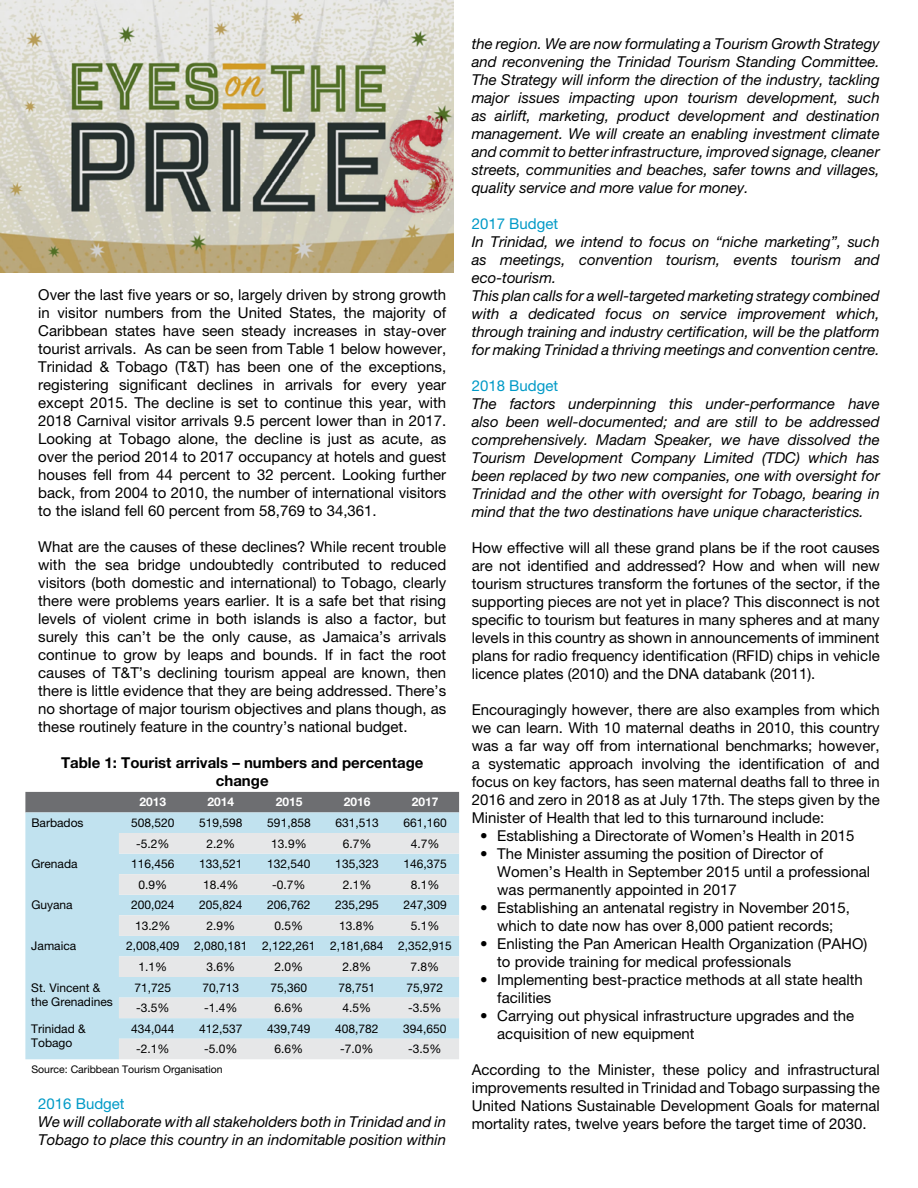
<style>
.page{position:relative;width:918px;height:1188px;background:#fff}
.page>*{position:absolute;margin:0;border:0;box-sizing:border-box;transform-origin:0 0}
.t1{font:15px/18px "Helvetica Neue LT Pro";color:#000;text-align:justify}
.t2{font:italic 15px/18px "Helvetica Neue LT Pro";color:#000}
.t3{font:700 15px/18px "Helvetica Neue LT Pro";color:#000;text-align:center}
.t4{font:15px "Helvetica Neue LT Pro";color:#009ac7}
.t5{font:12px/14.4px "Helvetica Neue LT Pro";color:#000}
.t6{font:700 12px "Helvetica Neue LT Pro";color:#fff}
.t7{font:10.5px "Helvetica Neue LT Pro";color:#000}
</style>
<div class="page">
<div style="left:25px;top:792px;width:434px;height:20px;background:#6d6e71"></div>
<div style="left:25px;top:812px;width:434px;height:247px;background:#c1e2ef"></div>
<svg style="left:119px;top:833px;width:340px;height:226px;fill:#e6e7e8"></svg>
<img style="left:0;top:0;width:454px;height:272px">
<img style="left:375px;top:116px;width:79px;height:106px">
<p class="t1" style="left:38px;top:285px;width:410px">Over the last five years or so, largely driven by strong growth in visitor numbers from the United States, the majority of Caribbean states have seen steady increases in stay-over tourist arrivals. As can be seen from Table 1 below however, Trinidad &amp; Tobago (T&amp;T) has been one of the exceptions, registering significant declines in arrivals for every year except 2015. The decline is set to continue this year, with 2018 Carnival visitor arrivals 9.5 percent lower than in 2017.<br>Looking at Tobago alone, the decline is just as acute, as over the period 2014 to 2017 occupancy at hotels and guest houses fell from 44 percent to 32 percent. Looking further back, from 2004 to 2010, the number of international visitors to the island fell 60 percent from 58,769 to 34,361.</p>
<p class="t1" style="left:38px;top:537px;width:410px">What are the causes of these declines? While recent trouble with the sea bridge undoubtedly contributed to reduced visitors (both domestic and international) to Tobago, clearly there were problems years earlier. It is a safe bet that rising levels of violent crime in both islands is also a factor, but surely this can’t be the only cause, as Jamaica’s arrivals continue to grow by leaps and bounds. If in fact the root causes of T&amp;T’s declining tourism appeal are known, then there is little evidence that they are being addressed. There’s no shortage of major tourism objectives and plans though, as these routinely feature in the country’s national budget.</p>
<p class="t3" style="left:61px;top:753px;width:364px">Table 1: Tourist arrivals – numbers and percentage change</p>
<p class="t6" style="left:140px;top:795px;width:28px">2013</p>
<p class="t6" style="left:208px;top:795px;width:28px">2014</p>
<p class="t6" style="left:276px;top:795px;width:28px">2015</p>
<p class="t6" style="left:344px;top:795px;width:28px">2016</p>
<p class="t6" style="left:412px;top:795px;width:28px">2017</p>
<p class="t5" style="left:31px;top:815px;width:54px">Barbados</p>
<p class="t5" style="left:131px;top:815px;width:45px">508,520</p>
<p class="t5" style="left:199px;top:815px;width:45px">519,598</p>
<p class="t5" style="left:267px;top:815px;width:45px">591,858</p>
<p class="t5" style="left:335px;top:815px;width:45px">631,513</p>
<p class="t5" style="left:403px;top:815px;width:45px">661,160</p>
<p class="t5" style="left:136px;top:836px;width:35px">-5.2%</p>
<p class="t5" style="left:207px;top:836px;width:30px">2.2%</p>
<p class="t5" style="left:271px;top:836px;width:37px">13.9%</p>
<p class="t5" style="left:343px;top:836px;width:30px">6.7%</p>
<p class="t5" style="left:411px;top:836px;width:30px">4.7%</p>
<p class="t5" style="left:31px;top:857px;width:48px">Grenada</p>
<p class="t5" style="left:131px;top:857px;width:45px">116,456</p>
<p class="t5" style="left:199px;top:857px;width:45px">133,521</p>
<p class="t5" style="left:267px;top:857px;width:45px">132,540</p>
<p class="t5" style="left:335px;top:857px;width:45px">135,323</p>
<p class="t5" style="left:403px;top:857px;width:45px">146,375</p>
<p class="t5" style="left:139px;top:877px;width:30px">0.9%</p>
<p class="t5" style="left:203px;top:877px;width:37px">18.4%</p>
<p class="t5" style="left:272px;top:877px;width:35px">-0.7%</p>
<p class="t5" style="left:343px;top:877px;width:30px">2.1%</p>
<p class="t5" style="left:411px;top:877px;width:30px">8.1%</p>
<p class="t5" style="left:31px;top:898px;width:43px">Guyana</p>
<p class="t5" style="left:131px;top:898px;width:45px">200,024</p>
<p class="t5" style="left:199px;top:898px;width:45px">205,824</p>
<p class="t5" style="left:267px;top:898px;width:45px">206,762</p>
<p class="t5" style="left:335px;top:898px;width:45px">235,295</p>
<p class="t5" style="left:403px;top:898px;width:45px">247,309</p>
<p class="t5" style="left:135px;top:918px;width:37px">13.2%</p>
<p class="t5" style="left:207px;top:918px;width:30px">2.9%</p>
<p class="t5" style="left:275px;top:918px;width:30px">0.5%</p>
<p class="t5" style="left:339px;top:918px;width:37px">13.8%</p>
<p class="t5" style="left:411px;top:918px;width:30px">5.1%</p>
<p class="t5" style="left:31px;top:939px;width:46px">Jamaica</p>
<p class="t5" style="left:139px;top:936px;width:315px;line-height:20.5px;text-indent:-12px">2,008,409 2,080,181 2,122,261 2,181,684 2,352,915<br>1.1%</p>
<p class="t5" style="left:207px;top:959px;width:30px">3.6%</p>
<p class="t5" style="left:275px;top:959px;width:30px">2.0%</p>
<p class="t5" style="left:343px;top:959px;width:30px">2.8%</p>
<p class="t5" style="left:411px;top:959px;width:30px">7.8%</p>
<p class="t5" style="left:31px;top:980px;width:83px">St. Vincent &amp; the Grenadines</p>
<p class="t5" style="left:135px;top:980px;width:38px">71,725</p>
<p class="t5" style="left:203px;top:980px;width:38px">70,713</p>
<p class="t5" style="left:271px;top:980px;width:38px">75,360</p>
<p class="t5" style="left:339px;top:980px;width:38px">78,751</p>
<p class="t5" style="left:407px;top:980px;width:38px">75,972</p>
<p class="t5" style="left:136px;top:1001px;width:35px">-3.5%</p>
<p class="t5" style="left:204px;top:1001px;width:35px">-1.4%</p>
<p class="t5" style="left:275px;top:1001px;width:30px">6.6%</p>
<p class="t5" style="left:343px;top:1001px;width:30px">4.5%</p>
<p class="t5" style="left:408px;top:1001px;width:35px">-3.5%</p>
<p class="t5" style="left:31px;top:1021px;width:56px">Trinidad &amp;<br>Tobago</p>
<p class="t5" style="left:131px;top:1021px;width:45px">434,044</p>
<p class="t5" style="left:199px;top:1021px;width:45px">412,537</p>
<p class="t5" style="left:267px;top:1021px;width:45px">439,749</p>
<p class="t5" style="left:335px;top:1021px;width:45px">408,782</p>
<p class="t5" style="left:403px;top:1021px;width:45px">394,650</p>
<p class="t5" style="left:136px;top:1042px;width:35px">-2.1%</p>
<p class="t5" style="left:204px;top:1042px;width:35px">-5.0%</p>
<p class="t5" style="left:275px;top:1042px;width:30px">6.6%</p>
<p class="t5" style="left:340px;top:1042px;width:35px">-7.0%</p>
<p class="t5" style="left:408px;top:1042px;width:35px">-3.5%</p>
<p class="t7" style="left:31px;top:1063px;width:193px">Source: Caribbean Tourism Organisation</p>
<p class="t4" style="left:38px;top:1095px;width:88px">2016 Budget</p>
<p class="t2" style="left:38px;top:1112px;width:410px">We will collaborate with all stakeholders both in Trinidad and in<br>Tobago to place this country in an indomitable position within</p>
<p class="t2" style="left:472px;top:34px;width:409px;text-align:justify">the region. We are now formulating a Tourism Growth Strategy and reconvening the Trinidad Tourism Standing Committee.<br>The Strategy will inform the direction of the industry, tackling major issues impacting upon tourism development, such as airlift, marketing, product development and destination management. We will create an enabling investment climate and commit to better infrastructure, improved signage, cleaner streets, communities and beaches, safer towns and villages, quality service and more value for money.</p>
<p class="t4" style="left:472px;top:215px;width:88px">2017 Budget</p>
<p class="t2" style="left:472px;top:232px;width:410px">In Trinidad, we intend to focus on “niche marketing”, such as meetings, convention tourism, events tourism and eco‑tourism.<br>This plan calls for a well-targeted marketing strategy combined with a dedicated focus on service improvement which, through training and industry certification, will be the platform for making Trinidad a thriving meetings and convention centre.</p>
<p class="t4" style="left:472px;top:377px;width:88px">2018 Budget</p>
<p class="t2" style="left:472px;top:394px;width:410px;text-align:justify">The factors underpinning this under-performance have also been well-documented; and are still to be addressed comprehensively. Madam Speaker, we have dissolved the Tourism Development Company Limited (TDC) which has been replaced by two new companies, one with oversight for Trinidad and the other with oversight for Tobago, bearing in mind that the two destinations have unique characteristics.</p>
<p class="t1" style="left:472px;top:538px;width:410px">How effective will all these grand plans be if the root causes are not identified and addressed? How and when will new tourism structures transform the fortunes of the sector, if the supporting pieces are not yet in place? This disconnect is not specific to tourism but features in many spheres and at many levels in this country as shown in announcements of imminent plans for radio frequency identification (RFID) chips in vehicle licence plates (2010) and the DNA databank (2011).</p>
<p class="t1" style="left:472px;top:700px;width:410px">Encouragingly however, there are also examples from which we can learn. With 10 maternal deaths in 2010, this country was a far way off from international benchmarks; however, a systematic approach involving the identification of and focus on key factors, has seen maternal deaths fall to three in 2016 and zero in 2018 as at July 17th. The steps given by the Minister of Health that led to this turnaround include:</p>
<p class="t1" style="left:480px;top:826px;width:376px">• Establishing a Directorate of Women’s Health in 2015</p>
<p class="t1" style="left:497px;top:844px;width:374px;text-align:left;text-indent:-17px">• The Minister assuming the position of Director of<br>Women’s Health in September 2015 until a professional was permanently appointed in 2017</p>
<p class="t1" style="left:480px;top:898px;width:371px;text-align:center">• Establishing an antenatal registry in November 2015, which to date now has over 8,000 patient records;</p>
<p class="t1" style="left:497px;top:934px;width:372px;text-indent:-17px">• Enlisting the Pan American Health Organization (PAHO) to provide training for medical professionals</p>
<p class="t1" style="left:497px;top:970px;width:367px;text-indent:-17px">• Implementing best-practice methods at all state health facilities</p>
<p class="t1" style="left:497px;top:1006px;width:358px;text-indent:-17px">• Carrying out physical infrastructure upgrades and the acquisition of new equipment</p>
<p class="t1" style="left:472px;top:1060px;width:410px">According to the Minister, these policy and infrastructural improvements resulted in Trinidad and Tobago surpassing the United Nations Sustainable Development Goals for maternal mortality rates, twelve years before the target time of 2030.</p>
</div>
